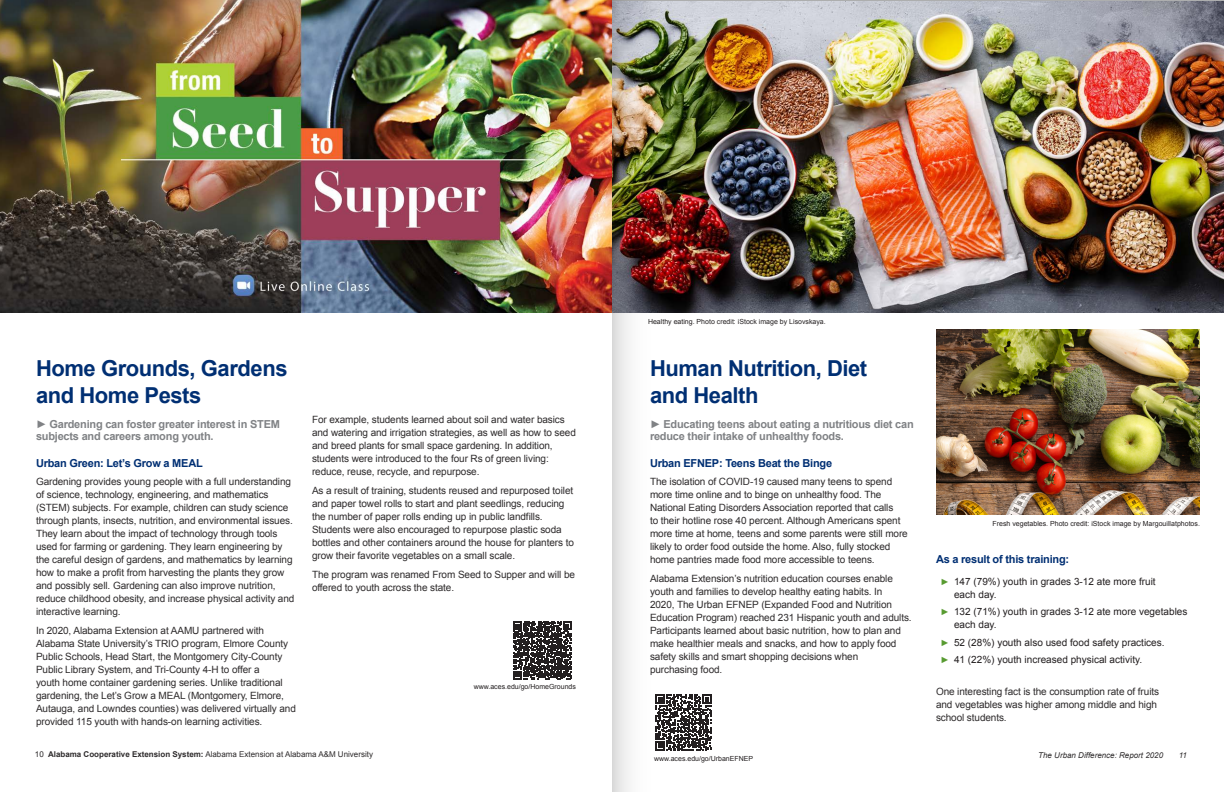
<style>
.page{position:relative;width:1224px;height:792px;background:#fff}
.page>*{position:absolute;margin:0;border:0;box-sizing:border-box;transform-origin:0 0}
.Headings{font:700 22px/26.4px "Arial";letter-spacing:-.02em;color:#002f73}
.Overview{font:700 11px/12px "Arial";letter-spacing:-.02em;color:#808285}
.Subhead_Blue{font:700 11px "Arial";letter-spacing:-.02em;color:#002f73}
.Body_Text{font:10px/13px "Arial";letter-spacing:-.01em;color:#2e2b2c}
.t1{font:10px/13px "Arial";color:#231f20}
.t2{font:8px "Arial";color:#2e2b2c}
.t3{font:italic 8px "Arial";color:#2e2b2c}
.Indicia{font:7px "Arial";color:#231f20}
.s1{font-weight:900;font-size:9px;color:#589b31}
.s2{font-weight:700}
</style>
<div class="page">
<img style="left:0;top:0;width:612px;height:312px">
<svg style="left:514px;top:621px;width:57px;height:58px"></svg>
<img style="left:686px;top:2px;width:538px;height:310px">
<img style="left:936px;top:329px;width:264px;height:185px">
<svg style="left:686px;top:695px;width:26px;height:56px"></svg>
<img style="left:612px;top:0;width:74px;height:792px">
<p class="Headings" style="left:36px;top:356px;width:253px">Home Grounds, Gardens and Home Pests</p>
<p class="Overview" style="left:36px;top:419px;width:246px">► Gardening can foster greater interest in STEM subjects and careers among youth.</p>
<p class="Subhead_Blue" style="left:36px;top:456px;width:168px">Urban Green: Let’s Grow a MEAL</p>
<p class="Body_Text" style="left:36px;top:475px;width:260px">Gardening provides young people with a full understanding of science, technology, engineering, and mathematics (STEM) subjects. For example, children can study science through plants, insects, nutrition, and environmental issues.<br>They learn about the impact of technology through tools used for farming or gardening. They learn engineering by the careful design of gardens, and mathematics by learning how to make a profit from harvesting the plants they grow and possibly sell. Gardening can also improve nutrition, reduce childhood obesity, and increase physical activity and interactive learning.</p>
<p class="Body_Text" style="left:36px;top:624px;width:261px">In 2020, Alabama Extension at AAMU partnered with Alabama State University’s TRIO program, Elmore County Public Schools, Head Start, the Montgomery City-County Public Library System, and Tri-County 4-H to offer a<br>youth home container gardening series. Unlike traditional gardening, the Let’s Grow a MEAL (Montgomery, Elmore, Autauga, and Lowndes counties) was delivered virtually and provided 115 youth with hands-on learning activities.</p>
<p class="Body_Text" style="left:312px;top:413px;width:265px">For example, students learned about soil and water basics and watering and irrigation strategies, as well as how to seed and breed plants for small space gardening. In addition, students were introduced to the four Rs of green living: reduce, reuse, recycle, and repurpose.</p>
<p class="Body_Text" style="left:312px;top:484px;width:263px">As a result of training, students reused and repurposed toilet and paper towel rolls to start and plant seedlings, reducing the number of paper rolls ending up in public landfills.<br>Students were also encouraged to repurpose plastic soda bottles and other containers around the house for planters to grow their favorite vegetables on a small scale.</p>
<p class="Body_Text" style="left:312px;top:568px;width:265px">The program was renamed From Seed to Supper and will be offered to youth across the state.</p>
<p class="Indicia" style="left:474px;top:682px;width:104px">www.aces.edu/go/HomeGrounds</p>
<p class="Indicia" style="left:648px;top:317px;width:179px">Healthy eating. Photo credit: iStock image by Lisovskaya.</p>
<p class="Headings" style="left:650px;top:356px;width:219px">Human Nutrition, Diet and Health</p>
<p class="Overview" style="left:650px;top:419px;width:265px">► Educating teens about eating a nutritious diet can reduce their intake of unhealthy foods.</p>
<p class="Subhead_Blue" style="left:650px;top:456px;width:184px">Urban EFNEP: Teens Beat the Binge</p>
<p class="Body_Text" style="left:650px;top:475px;width:259px">The isolation of COVID-19 caused many teens to spend more time online and to binge on unhealthy food. The National Eating Disorders Association reported that calls<br>to their hotline rose 40 percent. Although Americans spent more time at home, teens and some parents were still more likely to order food outside the home. Also, fully stocked home pantries made food more accessible to teens.</p>
<p class="Body_Text" style="left:650px;top:572px;width:263px">Alabama Extension’s nutrition education courses enable youth and families to develop healthy eating habits. In<br>2020, The Urban EFNEP (Expanded Food and Nutrition Education Program) reached 231 Hispanic youth and adults.<br>Participants learned about basic nutrition, how to plan and make healthier meals and snacks, and how to apply food safety skills and smart shopping decisions when<br>purchasing food.</p>
<p class="Indicia" style="left:993px;top:519px;width:209px">Fresh vegetables. Photo credit: iStock image by Margouillatphotos.</p>
<p class="Subhead_Blue" style="left:936px;top:552px;width:135px">As a result of this training:</p>
<p class="t1" style="left:954px;top:575px;width:203px;text-indent:-14px"><span class="s1">►</span> 147 (79%) youth in grades 3-12 ate more fruit each day.</p>
<p class="t1" style="left:954px;top:605px;width:235px;text-indent:-14px"><span class="s1">►</span> 132 (71%) youth in grades 3-12 ate more vegetables each day.</p>
<p class="t1" style="left:940px;top:636px;width:226px"><span class="s1">►</span> 52 (28%) youth also used food safety practices.</p>
<p class="t1" style="left:940px;top:653px;width:203px"><span class="s1">►</span> 41 (22%) youth increased physical activity.</p>
<p class="Body_Text" style="left:936px;top:685px;width:225px">One interesting fact is the consumption rate of fruits and vegetables was higher among middle and high school students.</p>
<p class="t2" style="left:35px;top:749px;width:340px">10 <span class="s2">Alabama Cooperative Extension System:</span> Alabama Extension at Alabama A&amp;M University</p>
<p class="t3" style="left:1038px;top:750px;width:126px">The Urban Difference: Report 2020</p>
<p class="t3" style="left:1179px;top:750px;width:10px">11</p>
<p class="Indicia" style="left:654px;top:754px;width:101px">www.aces.edu/go/UrbanEFNEP</p>
</div>
